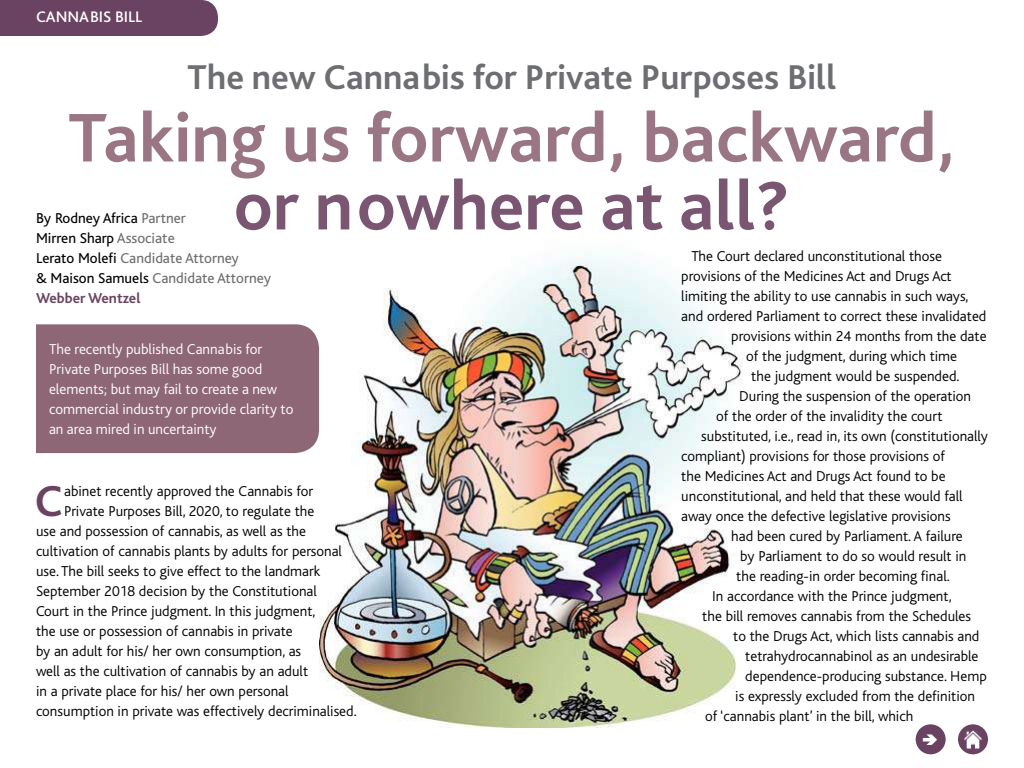
<style>
.page{position:relative;width:1024px;height:768px;background:#fff}
.page>*{position:absolute;margin:0;border:0;box-sizing:border-box;transform-origin:0 0}
.t1{font:700 72px "Bliss Pro";color:#9a7685}
.t2{font:700 72px "Bliss Pro";color:#7a5672}
.t3{font:700 45.3px "Bliss Pro";color:#6b4362}
.t4{font:700 36px "Bliss Pro";color:#6d6e71}
.t5{font:500 16px "Bliss Pro";color:#fff}
.t6{font:300 15px "Bliss";color:#000}
.t7{font:300 15px/20px "Bliss Pro";color:#fff}
.t8{font:15px/20px "Bliss";color:#6d6e71}
.t9{font:15px/20px "Bliss";color:#000}
.s1{color:#6d6e71}
.s2{color:#000}
.s3{font-weight:700;color:#6b4362}
</style>
<div class="page">
<img style="left:319px;top:252px;width:423px;height:475px">
<div style="left:36px;top:324px;width:283px;height:129px;background:#8e6777"></div>
<div style="left:916px;top:724px;width:30px;height:30px;background:#6b4362;border-radius:50%"></div>
<div style="left:958px;top:724px;width:30px;height:30px;background:#6b4362;border-radius:50%"></div>
<img style="left:964px;top:730px;width:18px;height:18px">
<div style="left:0;top:0;width:218px;height:36px;background:#6b4362"></div>
<p class="t5" style="left:36px;top:6px;width:108px">CANNABIS BILL</p>
<h3 class="t4" style="left:188px;top:55px;width:651px">The new Cannabis for Private Purposes Bill</h3>
<h1 class="t1" style="left:68px;top:93px;width:889px">Taking us forward, backward,</h1>
<p class="t9" style="left:36px;top:209px;width:151px">By Rodney Africa <span class="s1">Partner<br></span>Mirren Sharp <span class="s1">Associate</span></p>
<h1 class="t2" style="left:234px;top:161px;width:558px">or nowhere at all?</h1>
<p class="t8" style="left:36px;top:249px;width:237px"><span class="s2">Lerato Molefi</span> Candidate Attorney<br><span class="s2">&amp; Maison Samuels</span> Candidate Attorney<br><span class="s3">Webber Wentzel</span></p>
<p class="t6" style="left:691px;top:249px;width:252px">The Court declared unconstitutional those</p>
<p class="t6" style="left:681px;top:269px;width:272px">provisions of the Medicines Act and Drugs Act</p>
<p class="t6" style="left:681px;top:289px;width:289px">limiting the ability to use cannabis in such ways,</p>
<p class="t6" style="left:681px;top:309px;width:307px">and ordered Parliament to correct these invalidated</p>
<p class="t6" style="left:731px;top:329px;width:257px">provisions within 24 months from the date</p>
<p class="t6" style="left:746px;top:349px;width:212px">of the judgment, during which time</p>
<p class="t6" style="left:751px;top:369px;width:210px">the judgment would be suspended.</p>
<p class="t6" style="left:739px;top:389px;width:233px">During the suspension of the operation</p>
<p class="t6" style="left:716px;top:409px;width:228px">of the order of the invalidity the court</p>
<p class="t6" style="left:701px;top:429px;width:288px">substituted, i.e., read in, its own (constitutionally</p>
<p class="t6" style="left:681px;top:449px;width:265px">compliant) provisions for those provisions of</p>
<p class="t6" style="left:681px;top:469px;width:266px">the Medicines Act and Drugs Act found to be</p>
<p class="t6" style="left:681px;top:489px;width:283px">unconstitutional, and held that these would fall</p>
<p class="t6" style="left:681px;top:509px;width:271px">away once the defective legislative provisions</p>
<p class="t6" style="left:731px;top:529px;width:233px">had been cured by Parliament. A failure</p>
<p class="t6" style="left:740px;top:549px;width:228px">by Parliament to do so would result in</p>
<p class="t6" style="left:736px;top:569px;width:215px">the reading-in order becoming final.</p>
<p class="t6" style="left:712px;top:589px;width:241px">In accordance with the Prince judgment,</p>
<p class="t6" style="left:702px;top:609px;width:270px">the bill removes cannabis from the Schedules</p>
<p class="t6" style="left:733px;top:629px;width:248px">to the Drugs Act, which lists cannabis and</p>
<p class="t6" style="left:745px;top:649px;width:235px">tetrahydrocannabinol as an undesirable</p>
<p class="t6" style="left:745px;top:668px;width:243px">dependence-producing substance. Hemp</p>
<p class="t6" style="left:735px;top:688px;width:241px">is expressly excluded from the definition</p>
<p class="t6" style="left:705px;top:708px;width:210px">of ‘cannabis plant’ in the bill, which</p>
<p class="t7" style="left:49px;top:339px;width:246px">The recently published Cannabis for Private Purposes Bill has some good elements; but may fail to create a new commercial industry or provide clarity to an area mired in uncertainty</p>
<h2 class="t3" style="left:35px;top:473px;width:30px">C</h2>
<p class="t6" style="left:64px;top:483px;width:250px">abinet recently approved the Cannabis for</p>
<p class="t6" style="left:64px;top:503px;width:252px">Private Purposes Bill, 2020, to regulate the</p>
<p class="t6" style="left:36px;top:523px;width:271px">use and possession of cannabis, as well as the</p>
<p class="t6" style="left:36px;top:543px;width:308px">cultivation of cannabis plants by adults for personal</p>
<p class="t6" style="left:36px;top:563px;width:286px">use. The bill seeks to give effect to the landmark</p>
<p class="t6" style="left:36px;top:583px;width:282px">September 2018 decision by the Constitutional</p>
<p class="t6" style="left:36px;top:603px;width:281px">Court in the Prince judgment. In this judgment,</p>
<p class="t6" style="left:36px;top:623px;width:258px">the use or possession of cannabis in private</p>
<p class="t6" style="left:36px;top:643px;width:267px">by an adult for his/ her own consumption, as</p>
<p class="t6" style="left:36px;top:663px;width:274px">well as the cultivation of cannabis by an adult</p>
<p class="t6" style="left:36px;top:683px;width:254px">in a private place for his/ her own personal</p>
<p class="t6" style="left:36px;top:703px;width:322px">consumption in private was effectively decriminalised.</p>
</div>
